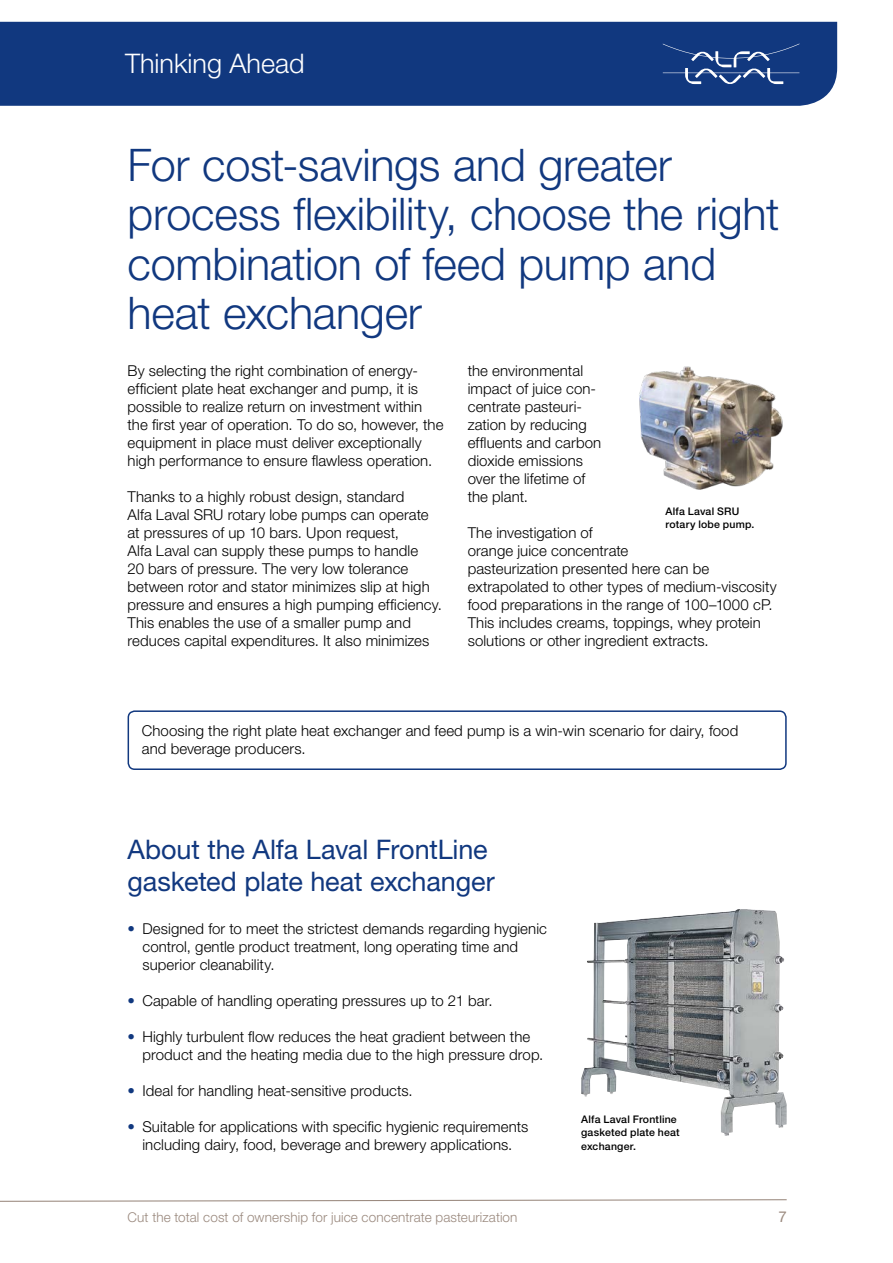
<style>
.page{position:relative;width:893px;height:1263px;background:#fff}
.page>*{position:absolute;margin:0;border:0;box-sizing:border-box;transform-origin:0 0}
.t1{font:300 45px/49.5px "Helvetica Neue LT Std";letter-spacing:-.005em;color:#11387f}
.t2{font:27px/32.4px "Helvetica Neue LT Std";letter-spacing:-.005em;color:#11387f}
.t3{font:300 27px "Helvetica Neue LT Std";color:#fff}
.t4{font:300 15px/18px "Helvetica Neue LT Std";letter-spacing:.005em;color:#000}
.t5{font:15px "Helvetica Neue LT Std";color:#9a897e}
.t6{font:300 13.5px "Helvetica Neue LT Std";letter-spacing:.01em;color:#9a897e}
.t7{font:500 10.5px/13.5px "Helvetica Neue LT Std";letter-spacing:.02em;color:#000}
.s1{color:#11387f}
</style>
<div class="page">
<div style="left:0;top:22px;width:837px;height:84px;background:#11387f"></div>
<svg style="left:0;top:1199px;width:787px;height:3px"></svg>
<svg style="left:663px;top:43px;width:136px;height:42px;background:#2e508f"></svg>
<img style="left:581px;top:909px;width:206px;height:227px">
<div style="left:128px;top:710px;width:659px;height:60px;border:2px solid #11387f;border-radius:6px"></div>
<img style="left:639px;top:366px;width:144px;height:124px">
<h2 class="t3" style="left:125px;top:47px;width:181px">Thinking Ahead</h2>
<h1 class="t1" style="left:128px;top:139px;width:653px">For cost-savings and greater process flexibility, choose the right combination of feed pump and heat exchanger</h1>
<p class="t4" style="left:128px;top:361px;width:317px">By selecting the right combination of energy&shy;efficient plate heat exchanger and pump, it is possible to realize return on investment within the first year of operation. To do so, however, the equipment in place must deliver exceptionally high performance to ensure flawless operation.</p>
<p class="t4" style="left:128px;top:487px;width:316px">Thanks to a highly robust design, standard<br>Alfa Laval SRU rotary lobe pumps can operate at pressures of up 10 bars. Upon request,<br>Alfa Laval can supply these pumps to handle<br>20 bars of pressure. The very low tolerance between rotor and stator minimizes slip at high pressure and ensures a high pumping efficiency.<br>This enables the use of a smaller pump and reduces capital expenditures. It also minimizes</p>
<p class="t4" style="left:468px;top:361px;width:135px">the environmental impact of juice con&shy;centrate pasteuri&shy;zation by reducing effluents and carbon dioxide emissions over the lifetime of the plant.</p>
<p class="t4" style="left:468px;top:523px;width:311px">The investigation of<br>orange juice concentrate<br>pasteurization presented here can be extrapolated to other types of medium-viscosity food preparations in the range of 100–1000 cP.<br>This includes creams, toppings, whey protein solutions or other ingredient extracts.</p>
<p class="t7" style="left:665px;top:504px;width:91px">Alfa Laval SRU rotary lobe pump.</p>
<p class="t4" style="left:142px;top:721px;width:598px">Choosing the right plate heat exchanger and feed pump is a win-win scenario for dairy, food and beverage producers.</p>
<h2 class="t2" style="left:128px;top:833px;width:369px">About the Alfa Laval FrontLine gasketed plate heat exchanger</h2>
<p class="t4" style="left:142px;top:919px;width:406px;text-indent:-15px"><span class="s1">•</span> Designed for to meet the strictest demands regarding hygienic control, gentle product treatment, long operating time and superior cleanability.</p>
<p class="t4" style="left:128px;top:991px;width:366px"><span class="s1">•</span> Capable of handling operating pressures up to 21 bar.</p>
<p class="t4" style="left:142px;top:1027px;width:402px;text-indent:-15px"><span class="s1">•</span> Highly turbulent flow reduces the heat gradient between the product and the heating media due to the high pressure drop.</p>
<p class="t4" style="left:128px;top:1081px;width:287px"><span class="s1">•</span> Ideal for handling heat-sensitive products.</p>
<p class="t4" style="left:128px;top:1117px;width:402px;text-align:center"><span class="s1">•</span> Suitable for applications with specific hygienic requirements including dairy, food, beverage and brewery applications.</p>
<p class="t7" style="left:581px;top:1112px;width:100px">Alfa Laval Frontline gasketed plate heat exchanger.</p>
<p class="t6" style="left:128px;top:1209px;width:391px">Cut the total cost of ownership for juice concentrate pasteurization</p>
<p class="t5" style="left:778px;top:1208px;width:10px">7</p>
</div>
